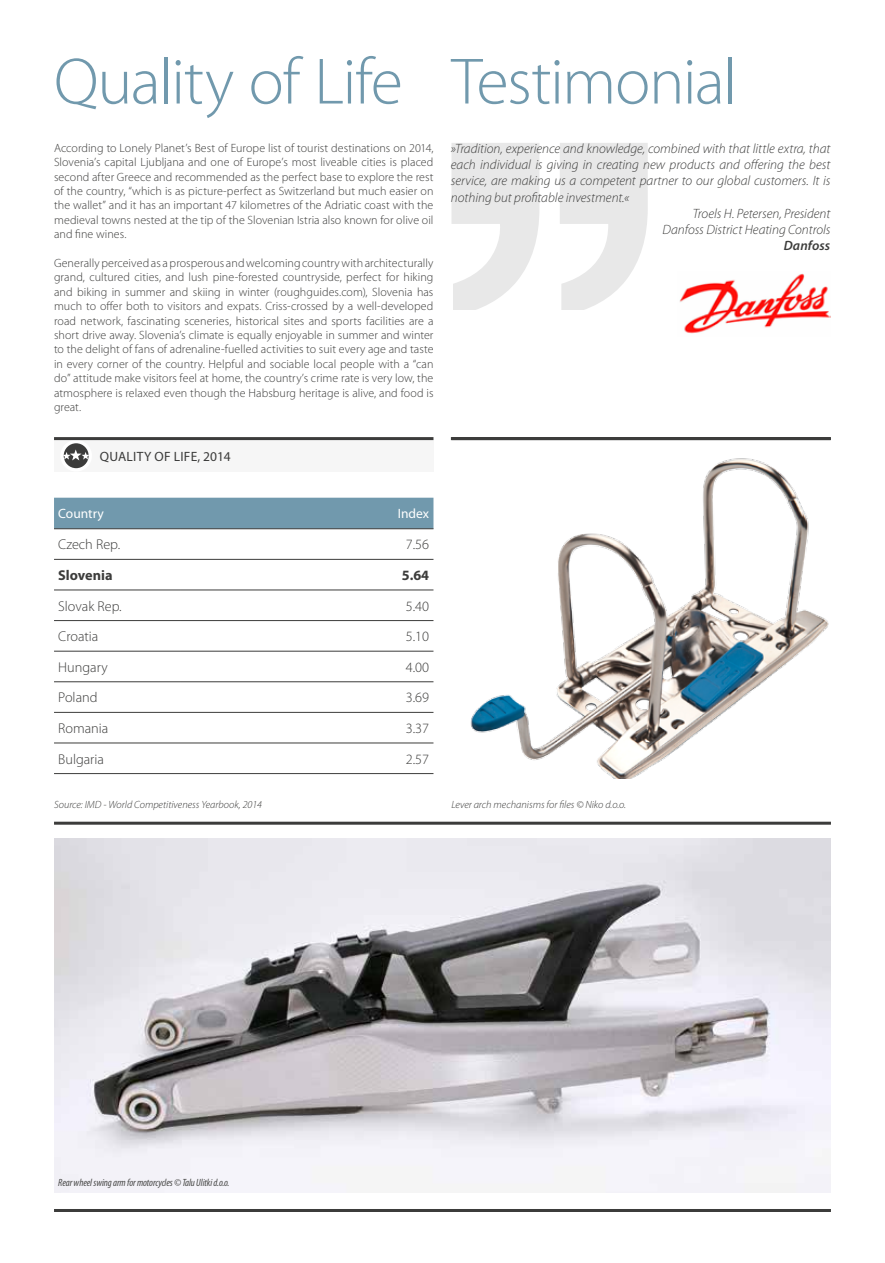
<style>
.page{position:relative;width:885px;height:1263px;background:#fff}
.page>*{position:absolute;margin:0;border:0;box-sizing:border-box;transform-origin:0 0}
.t1{font:300 66px "Myriad Pro";letter-spacing:-.02em;color:#7199ad}
.t2{font:300 14.25px "Myriad Pro";color:#3c3c3b}
.t3{font:700 14.25px "Myriad Pro";color:#3c3c3b}
.t4{font:italic 300 13.5px "Myriad Pro";color:#3c3c3b}
.t5{font:13.5px "Myriad Pro";letter-spacing:.02em;color:#3c3c3b}
.t6{font:13.5px "Myriad Pro";color:#fff}
.t7{font:italic 600 13.5px "Myriad Pro";letter-spacing:.005em;color:#3c3c3b}
.t8{font:300 12px/14.4px "Myriad Pro";letter-spacing:.005em;color:#3c3c3b;text-align:justify}
.t9{font:italic 300 10.5px "Myriad Pro";color:#3c3c3b}
.t10{font:italic condensed 10.5px "Myriad Pro";letter-spacing:-.01em;color:#4a4a49}
</style>
<div class="page">
<svg style="left:560px;top:143px;width:87px;height:167px"></svg>
<svg style="left:451px;top:143px;width:88px;height:167px"></svg>
<hr style="left:54px;top:1209px;width:776px;height:3px;background:#3c3c3b">
<hr style="left:54px;top:822px;width:776px;height:3px;background:#3c3c3b">
<img style="left:54px;top:839px;width:776px;height:353px">
<div style="left:54px;top:440px;width:379px;height:32px;background:#f6f6f6"></div>
<div style="left:60px;top:440px;width:32px;height:31px;border:3px solid #fff;border-radius:50%"></div>
<svg style="left:54px;top:440px;width:61px;height:27px"></svg>
<img style="left:470px;top:458px;width:359px;height:321px">
<div style="left:54px;top:498px;width:379px;height:30px;background:#7199ad"></div>
<hr style="left:54px;top:620px;width:126px;height:1px;background:#3c3c3b">
<hr style="left:180px;top:620px;width:253px;height:1px;background:#3c3c3b">
<hr style="left:54px;top:651px;width:126px;height:1px;background:#3c3c3b">
<hr style="left:180px;top:651px;width:253px;height:1px;background:#3c3c3b">
<hr style="left:54px;top:681px;width:126px;height:1px;background:#3c3c3b">
<hr style="left:180px;top:681px;width:253px;height:1px;background:#3c3c3b">
<hr style="left:54px;top:712px;width:126px;height:1px;background:#3c3c3b">
<hr style="left:180px;top:712px;width:253px;height:1px;background:#3c3c3b">
<hr style="left:54px;top:743px;width:126px;height:1px;background:#3c3c3b">
<hr style="left:180px;top:743px;width:253px;height:1px;background:#3c3c3b">
<hr style="left:54px;top:773px;width:126px;height:1px;background:#3c3c3b">
<hr style="left:180px;top:773px;width:253px;height:1px;background:#3c3c3b">
<hr style="left:54px;top:528px;width:126px;height:1px;background:#3c3c3b">
<hr style="left:180px;top:528px;width:253px;height:1px;background:#3c3c3b">
<hr style="left:54px;top:559px;width:126px;height:1px;background:#3c3c3b">
<hr style="left:180px;top:559px;width:253px;height:1px;background:#3c3c3b">
<hr style="left:54px;top:590px;width:126px;height:1px;background:#3c3c3b">
<hr style="left:180px;top:590px;width:253px;height:1px;background:#3c3c3b">
<hr style="left:54px;top:437px;width:379px;height:3px;background:#3c3c3b">
<hr style="left:451px;top:437px;width:379px;height:3px;background:#3c3c3b">
<img style="left:679px;top:273px;width:151px;height:61px">
<h1 class="t1" style="left:54px;top:45px;width:350px">Quality of Life</h1>
<p class="t8" style="left:54px;top:141px;width:381px">According to Lonely Planet’s Best of Europe list of tourist destinations on 2014, Slovenia’s capital Ljubljana and one of Europe’s most liveable cities is placed second after Greece and recommended as the perfect base to explore the rest of the country, “which is as picture-perfect as Switzerland but much easier on the wallet” and it has an important 47 kilometres of the Adriatic coast with the medieval towns nested at the tip of the Slovenian Istria also known for olive oil and fine wines.</p>
<p class="t8" style="left:54px;top:256px;width:381px">Generally perceived as a prosperous and welcoming country with architecturally grand, cultured cities, and lush pine-forested countryside, perfect for hiking and biking in summer and skiing in winter (roughguides.com), Slovenia has much to offer both to visitors and expats. Criss-crossed by a well-developed road network, fascinating sceneries, historical sites and sports facilities are a short drive away. Slovenia’s climate is equally enjoyable in summer and winter to the delight of fans of adrenaline-fuelled activities to suit every age and taste in every corner of the country. Helpful and sociable local people with a “can do” attitude make visitors feel at home, the country’s crime rate is very low, the atmosphere is relaxed even though the Habsburg heritage is alive, and food is great.</p>
<p class="t5" style="left:100px;top:449px;width:132px">QUALITY OF LIFE, 2014</p>
<h1 class="t1" style="left:451px;top:45px;width:287px">Testimonial</h1>
<p class="t4" style="left:451px;top:141px;width:381px">»Tradition, experience and knowledge, combined with that little extra, that</p>
<p class="t4" style="left:451px;top:157px;width:381px">each individual is giving in creating new products and offering the best</p>
<p class="t4" style="left:451px;top:174px;width:381px">service, are making us a competent partner to our global customers. It is</p>
<p class="t4" style="left:451px;top:190px;width:180px">nothing but profitable investment.«</p>
<p class="t4" style="left:692px;top:206px;width:139px">Troels H. Petersen, President</p>
<p class="t4" style="left:662px;top:222px;width:169px">Danfoss District Heating Controls</p>
<p class="t7" style="left:783px;top:238px;width:48px">Danfoss</p>
<p class="t6" style="left:58px;top:506px;width:47px">Country</p>
<p class="t6" style="left:397px;top:506px;width:33px">Index</p>
<p class="t2" style="left:58px;top:537px;width:64px">Czech Rep.</p>
<p class="t2" style="left:406px;top:537px;width:25px">7.56</p>
<p class="t3" style="left:58px;top:567px;width:56px">Slovenia</p>
<p class="t3" style="left:402px;top:567px;width:29px">5.64</p>
<p class="t2" style="left:58px;top:598px;width:65px">Slovak Rep.</p>
<p class="t2" style="left:406px;top:598px;width:25px">5.40</p>
<p class="t2" style="left:58px;top:629px;width:42px">Croatia</p>
<p class="t2" style="left:406px;top:629px;width:25px">5.10</p>
<p class="t2" style="left:58px;top:659px;width:51px">Hungary</p>
<p class="t2" style="left:406px;top:659px;width:25px">4.00</p>
<p class="t2" style="left:58px;top:690px;width:41px">Poland</p>
<p class="t2" style="left:406px;top:690px;width:25px">3.69</p>
<p class="t2" style="left:58px;top:720px;width:52px">Romania</p>
<p class="t2" style="left:406px;top:720px;width:25px">3.37</p>
<p class="t2" style="left:58px;top:751px;width:47px">Bulgaria</p>
<p class="t2" style="left:406px;top:751px;width:25px">2.57</p>
<p class="t9" style="left:54px;top:798px;width:209px">Source: IMD - World Competitiveness Yearbook, 2014</p>
<p class="t9" style="left:451px;top:798px;width:176px">Lever arch mechanisms for files © Niko d.o.o.</p>
<p class="t10" style="left:58px;top:1177px;width:173px">Rear wheel swing arm for motorcycles © Talu Ulitki d.o.o.</p>
</div>
